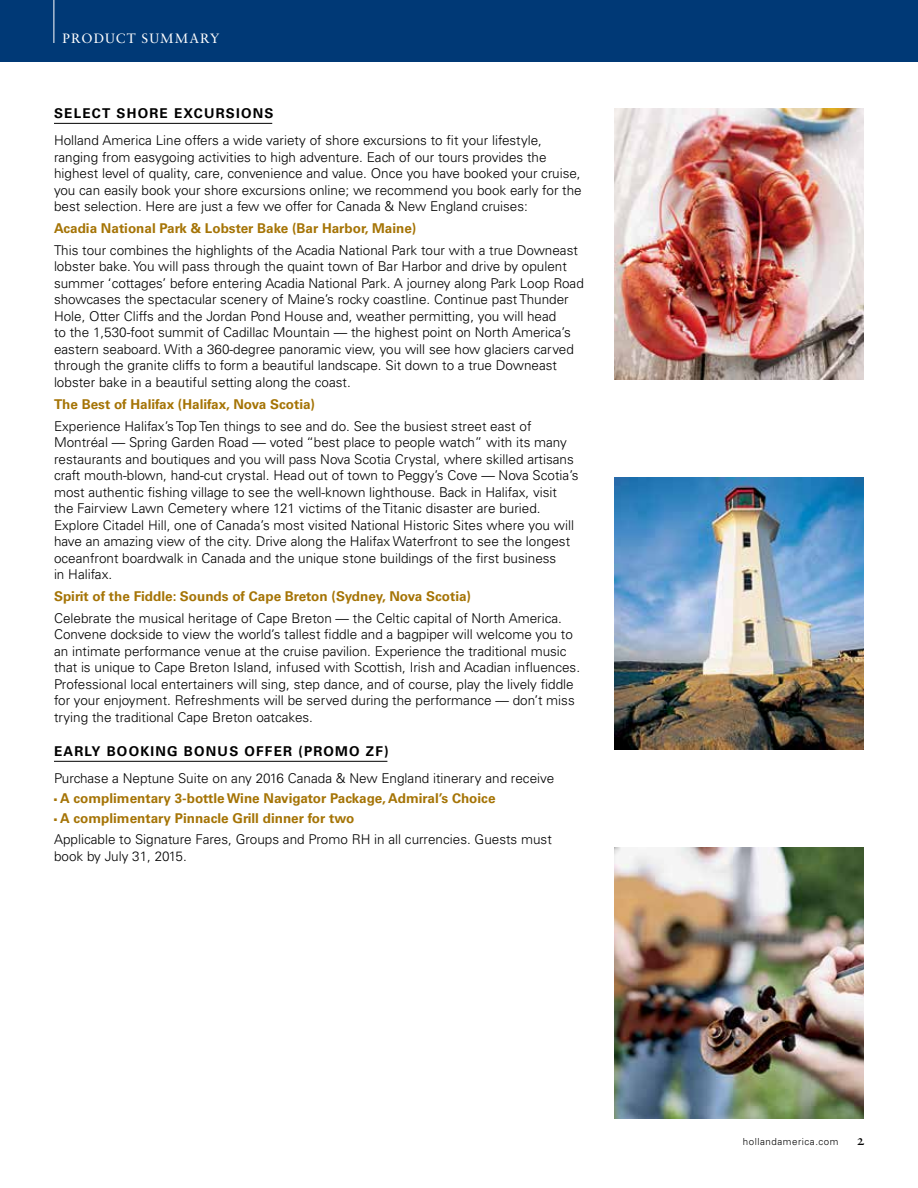
<style>
.page{position:relative;width:918px;height:1188px;background:#fff}
.page>*{position:absolute;margin:0;border:0;box-sizing:border-box;transform-origin:0 0}
.t1{font:300 13.5px/16.5px "Univers LT Std";color:#000}
.t2{font:700 13.5px "Univers LT Std";color:#a57406}
.t3{font:700 13.5px "Univers LT Std";letter-spacing:.09em;color:#000}
.t4{font:13.5px "Sabon LT Std";letter-spacing:.08em;color:#fff}
.t5{font:300 9.75px "Univers LT Std";letter-spacing:.055em;color:#000}
.s1{color:#a57406}
.s2{font-weight:700;color:#a57406}
.s3{font-family:"Sabon LT Std";font-weight:400;font-size:15px}
</style>
<div class="page">
<div style="left:0;top:0;width:918px;height:62px;background:#003976"></div>
<img style="left:614px;top:108px;width:250px;height:272px">
<hr style="left:54px;top:0;width:1px;height:43px;background:#fff">
<hr style="left:54px;top:123px;width:218px;height:1px;background:#000">
<hr style="left:54px;top:761px;width:333px;height:1px;background:#000">
<img style="left:614px;top:478px;width:250px;height:271px">
<img style="left:614px;top:847px;width:250px;height:272px">
<p class="t4" style="left:63px;top:31px;width:158px">PRODUCT SUMMARY</p>
<p class="t3" style="left:54px;top:105px;width:221px">SELECT SHORE EXCURSIONS</p>
<p class="t1" style="left:54px;top:132px;width:529px">Holland America Line offers a wide variety of shore excursions to fit your lifestyle, ranging from easygoing activities to high adventure. Each of our tours provides the highest level of quality, care, convenience and value. Once you have booked your cruise, you can easily book your shore excursions online; we recommend you book early for the best selection. Here are just a few we offer for Canada &amp; New England cruises:</p>
<p class="t2" style="left:54px;top:220px;width:364px">Acadia National Park &amp; Lobster Bake (Bar Harbor, Maine)</p>
<p class="t1" style="left:54px;top:242px;width:531px">This tour combines the highlights of the Acadia National Park tour with a true Downeast lobster bake. You will pass through the quaint town of Bar Harbor and drive by opulent summer ‘cottages’ before entering Acadia National Park. A journey along Park Loop Road showcases the spectacular scenery of Maine’s rocky coastline. Continue past Thunder Hole, Otter Cliffs and the Jordan Pond House and, weather permitting, you will head<br>to the 1,530-foot summit of Cadillac Mountain — the highest point on North America’s eastern seaboard. With a 360-degree panoramic view, you will see how glaciers carved through the granite cliffs to form a beautiful landscape. Sit down to a true Downeast lobster bake in a beautiful setting along the coast.</p>
<p class="t2" style="left:54px;top:396px;width:263px">The Best of Halifax (Halifax, Nova Scotia)</p>
<p class="t1" style="left:54px;top:418px;width:526px">Experience Halifax’s Top Ten things to see and do. See the busiest street east of Montréal — Spring Garden Road — voted “best place to people watch” with its many restaurants and boutiques and you will pass Nova Scotia Crystal, where skilled artisans craft mouth-blown, hand-cut crystal. Head out of town to Peggy’s Cove — Nova Scotia’s most authentic fishing village to see the well-known lighthouse. Back in Halifax, visit the Fairview Lawn Cemetery where 121 victims of the Titanic disaster are buried.<br>Explore Citadel Hill, one of Canada’s most visited National Historic Sites where you will have an amazing view of the city. Drive along the Halifax Waterfront to see the longest oceanfront boardwalk in Canada and the unique stone buildings of the first business<br>in Halifax.</p>
<p class="t2" style="left:54px;top:588px;width:419px">Spirit of the Fiddle: Sounds of Cape Breton (Sydney, Nova Scotia)</p>
<p class="t1" style="left:54px;top:610px;width:528px">Celebrate the musical heritage of Cape Breton — the Celtic capital of North America.<br>Convene dockside to view the world’s tallest fiddle and a bagpiper will welcome you to an intimate performance venue at the cruise pavilion. Experience the traditional music that is unique to Cape Breton Island, infused with Scottish, Irish and Acadian influences.<br>Professional local entertainers will sing, step dance, and of course, play the lively fiddle for your enjoyment. Refreshments will be served during the performance — don’t miss trying the traditional Cape Breton oatcakes.</p>
<p class="t3" style="left:54px;top:743px;width:336px">EARLY BOOKING BONUS OFFER (PROMO ZF)</p>
<p class="t1" style="left:54px;top:770px;width:502px">Purchase a Neptune Suite on any 2016 Canada &amp; New England itinerary and receive</p>
<p class="t2" style="left:54px;top:790px;width:443px">■ A complimentary 3-bottle Wine Navigator Package, Admiral’s Choice</p>
<p class="t1" style="left:54px;top:807px;width:499px;line-height:21.9px"><span class="s1">■</span> <span class="s2">A complimentary Pinnacle Grill dinner for two<br></span>Applicable to Signature Fares, Groups and Promo RH in all currencies. Guests must</p>
<p class="t1" style="left:54px;top:848px;width:134px">book by July 31, 2015.</p>
<p class="t5" style="left:743px;top:1136px;width:123px">hollandamerica.com <span class="s3">2</span></p>
</div>
